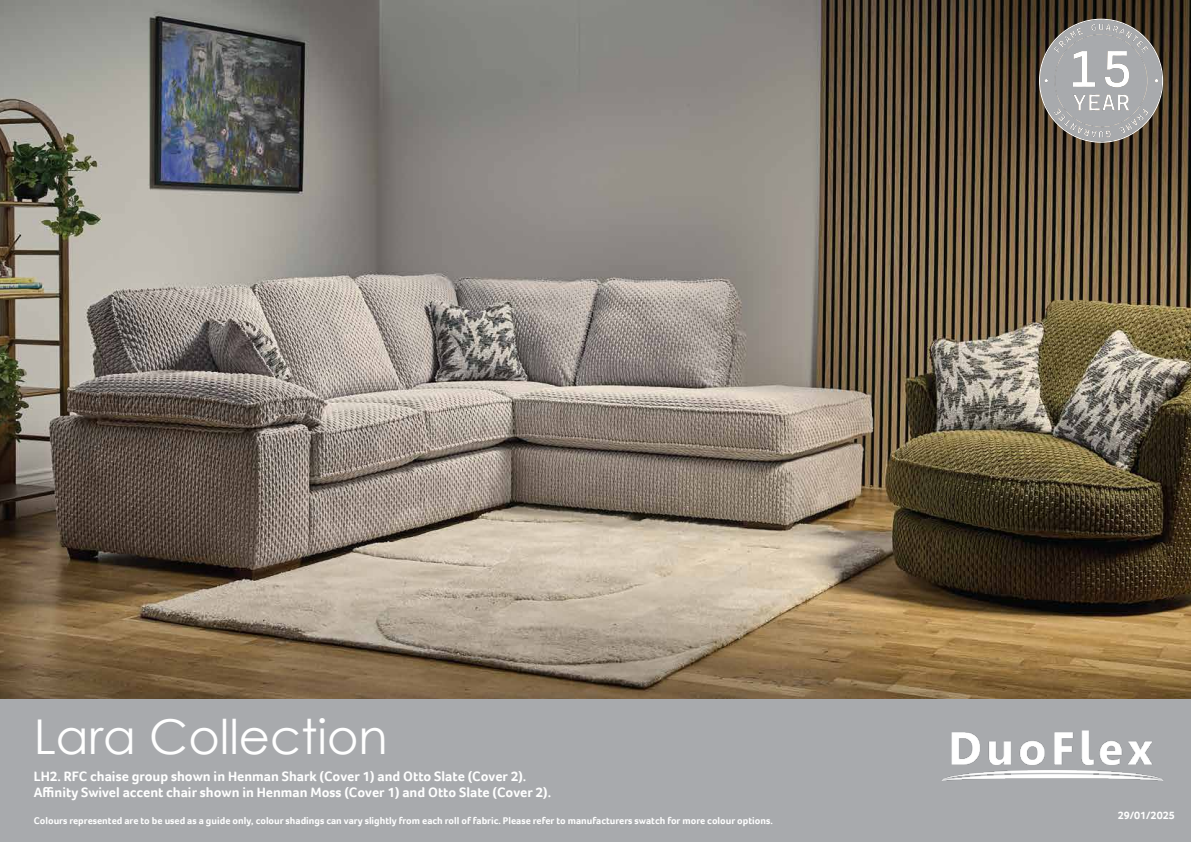
<style>
.page{position:relative;width:1191px;height:842px;background:#fff}
.page>*{position:absolute;margin:0;border:0;box-sizing:border-box;transform-origin:0 0}
.t1{font:48px "Century Gothic";color:#fff}
.t2{font:700 14px/16.8px "Foco";color:#fff}
.t3{font:700 11px "Foco";color:#fff}
.t4{font:700 10px "Foco";color:#fff}
</style>
<div class="page">
<img style="left:0;top:0;width:1191px;height:699px">
<div style="left:0;top:699px;width:1191px;height:143px;background:#a8aaad"></div>
<img style="left:942px;top:730px;width:221px;height:51px">
<svg style="left:1039px;top:19px;width:124px;height:124px;background:#9a9897"></svg>
<h1 class="t1" style="left:34px;top:703px;width:355px">Lara Collection</h1>
<h2 class="t2" style="left:34px;top:767px;width:519px">LH2. RFC chaise group shown in Henman Shark (Cover 1) and Otto Slate (Cover 2).<br>Affinity Swivel accent chair shown in Henman Moss (Cover 1) and Otto Slate (Cover 2).</h2>
<p class="t4" style="left:34px;top:814px;width:740px">Colours represented are to be used as a guide only, colour shadings can vary slightly from each roll of fabric. Please refer to manufacturers swatch for more colour options.</p>
<p class="t3" style="left:1117px;top:808px;width:59px">29/01/2025</p>
</div>
